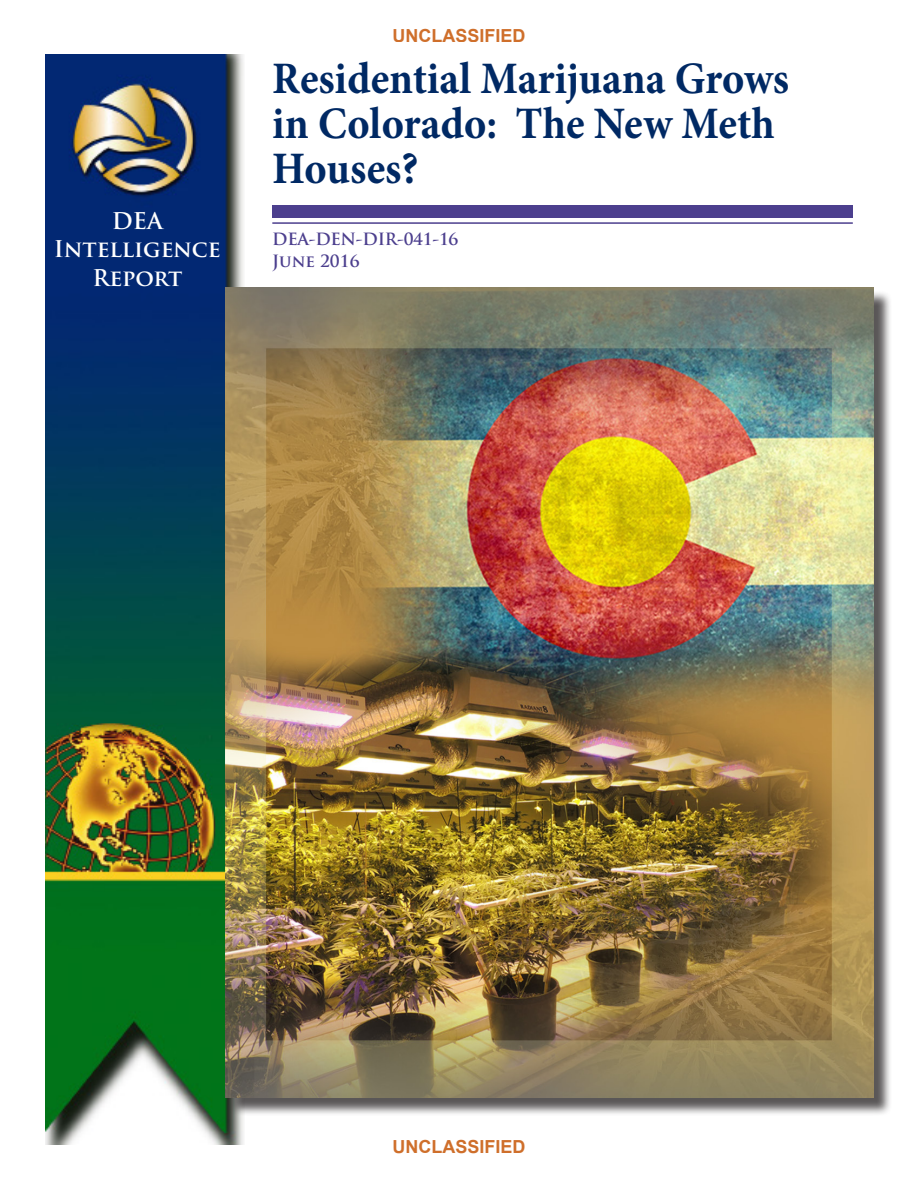
<style>
.page{position:relative;width:918px;height:1188px;background:#fff}
.page>*{position:absolute;margin:0;border:0;box-sizing:border-box;transform-origin:0 0}
.t1{font:700 45px/45px "Minion Pro";color:#002964;scale:.94 1}
.t2{font:700 22.5px/28.5px "Trajan Pro";letter-spacing:-.005em;color:#fff;text-align:center}
.t3{font:700 18px "Arial";color:#cf6f2b}
.t4{font:700 16.5px "Trajan Pro";letter-spacing:-.02em;color:#4c3f8e}
.t5{font:700 16.5px "Trajan Pro";color:#4c3f8e}
</style>
<div class="page">
<div style="left:272px;top:205px;width:581px;height:13px;background:#4c3f8e"></div>
<hr style="left:272px;top:222px;width:581px;height:2px;background:#4c3f8e">
<img style="left:45px;top:54px;width:200px;height:1090px">
<div style="left:228px;top:290px;width:664px;height:826px;background:#231f20;opacity:.75"></div>
<img style="left:226px;top:288px;width:648px;height:810px">
<p class="t2" style="left:54px;top:207px;width:168px">DEA<br>Intelligence<br>Report</p>
<p class="t3" style="left:392px;top:23px;width:135px">UNCLASSIFIED</p>
<h1 class="t1" style="left:272px;top:56px;width:551px">Residential Marijuana Grows in Colorado: The New Meth<br>Houses?</h1>
<p class="t4" style="left:272px;top:229px;width:188px">DEA-DEN-DIR-041-16</p>
<p class="t5" style="left:272px;top:251px;width:89px">June 2016</p>
<p class="t3" style="left:392px;top:1134px;width:135px">UNCLASSIFIED</p>
</div>
